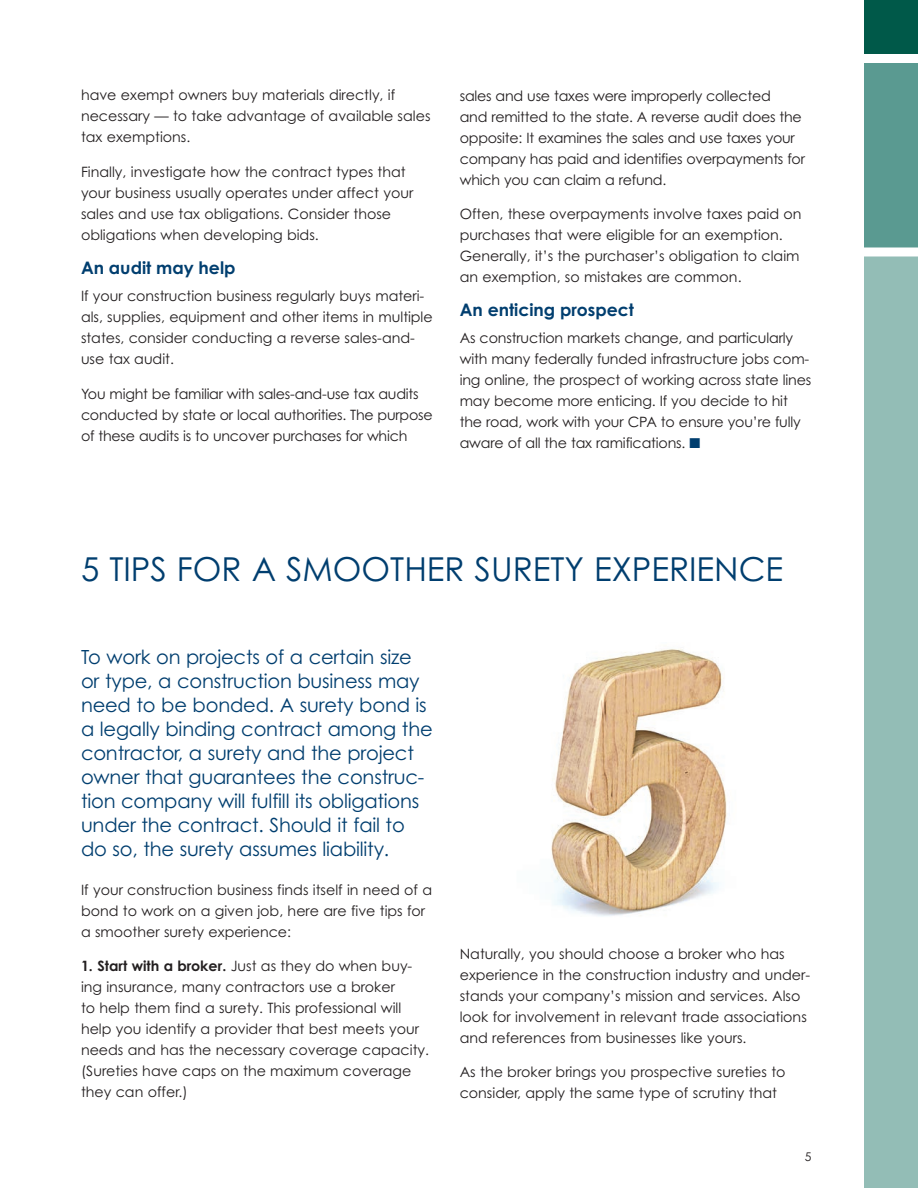
<style>
.page{position:relative;width:918px;height:1188px;background:#fff}
.page>*{position:absolute;margin:0;border:0;box-sizing:border-box;transform-origin:0 0}
.t1{font:33px "Century Gothic Pro";color:#003e6f}
.t2{font:19.5px/24px "Century Gothic Pro";letter-spacing:-.01em;color:#003e6f}
.t3{font:700 17.25px "Century Gothic Pro";color:#003e6f}
.t4{font:14.25px/21px "Century Gothic Pro";color:#231f20}
.t5{font:12px "Century Gothic Pro";color:#231f20}
.s1{color:#003e6f}
.s2{font-weight:700}
</style>
<div class="page">
<div style="left:864px;top:0;width:54px;height:54px;background:#005949"></div>
<div style="left:864px;top:63px;width:54px;height:185px;background:#5a9a91"></div>
<div style="left:864px;top:256px;width:54px;height:932px;background:#93bdb6"></div>
<div style="left:864px;top:247px;width:54px;height:9px;background:#fff"></div>
<img style="left:551px;top:649px;width:176px;height:268px">
<p class="t4" style="left:81px;top:85px;width:351px">have exempt owners buy materials directly, if necessary — to take advantage of available sales tax exemptions.</p>
<p class="t4" style="left:81px;top:161px;width:334px">Finally, investigate how the contract types that your business usually operates under affect your sales and use tax obligations. Consider those obligations when developing bids.</p>
<p class="t3" style="left:81px;top:257px;width:156px">An audit may help</p>
<p class="t4" style="left:81px;top:285px;width:353px">If your construction business regularly buys materi&shy;als, supplies, equipment and other items in multiple states, consider conducting a reverse sales-and&shy;use tax audit.</p>
<p class="t4" style="left:81px;top:383px;width:353px">You might be familiar with sales-and-use tax audits conducted by state or local authorities. The purpose of these audits is to uncover purchases for which</p>
<p class="t4" style="left:460px;top:85px;width:347px">sales and use taxes were improperly collected<br>and remitted to the state. A reverse audit does the opposite: It examines the sales and use taxes your company has paid and identifies overpayments for which you can claim a refund.</p>
<p class="t4" style="left:460px;top:203px;width:343px">Often, these overpayments involve taxes paid on purchases that were eligible for an exemption.<br>Generally, it’s the purchaser’s obligation to claim an exemption, so mistakes are common.</p>
<p class="t3" style="left:460px;top:299px;width:176px">An enticing prospect</p>
<p class="t4" style="left:460px;top:327px;width:353px">As construction markets change, and particularly with many federally funded infrastructure jobs com&shy;ing online, the prospect of working across state lines may become more enticing. If you decide to hit the road, work with your CPA to ensure you’re fully aware of all the tax ramifications. <span class="s1">■</span></p>
<h1 class="t1" style="left:81px;top:549px;width:704px">5 TIPS FOR A SMOOTHER SURETY EXPERIENCE</h1>
<p class="t2" style="left:81px;top:645px;width:353px">To work on projects of a certain size or type, a construction business may need to be bonded. A surety bond is a legally binding contract among the contractor, a surety and the project owner that guarantees the construc&shy;tion company will fulfill its obligations under the contract. Should it fail to do so, the surety assumes liability.</p>
<p class="t4" style="left:81px;top:879px;width:353px">If your construction business finds itself in need of a bond to work on a given job, here are five tips for a smoother surety experience:</p>
<p class="t4" style="left:81px;top:956px;width:350px"><span class="s2">1. Start with a broker.</span> Just as they do when buy&shy;ing insurance, many contractors use a broker<br>to help them find a surety. This professional will help you identify a provider that best meets your needs and has the necessary coverage capacity. (Sureties have caps on the maximum coverage they can offer.)</p>
<p class="t4" style="left:460px;top:943px;width:352px">Naturally, you should choose a broker who has experience in the construction industry and under&shy;stands your company’s mission and services. Also look for involvement in relevant trade associations and references from businesses like yours.</p>
<p class="t4" style="left:460px;top:1061px;width:327px">As the broker brings you prospective sureties to consider, apply the same type of scrutiny that</p>
<p class="t5" style="left:805px;top:1149px;width:8px">5</p>
</div>
